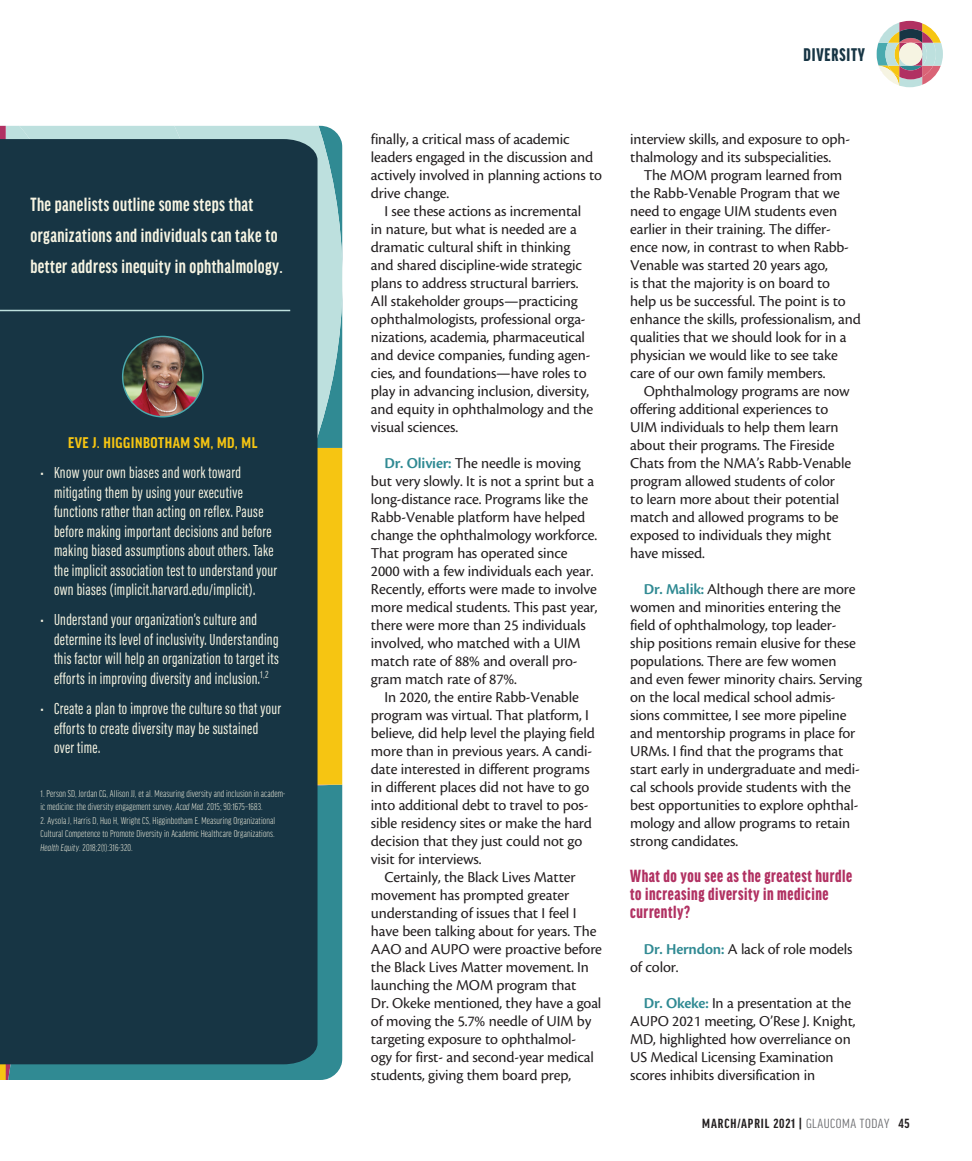
<style>
.page{position:relative;width:972px;height:1161px;background:#fff}
.page>*{position:absolute;margin:0;border:0;box-sizing:border-box;transform-origin:0 0}
.deck{font:700 extra-condensed 20.4px/30.8px "Good Headline Pro";letter-spacing:.02em;color:#f6f4e2}
.t1{font:900 extra-condensed 19.5px "Good Headline Pro";letter-spacing:.045em;color:#173544}
.subhead_question{font:900 extra-condensed 18.75px/18px "Good Headline Pro";letter-spacing:.03em;color:#b13162}
.t2{font:16.5px/19.5px "Acumin Pro Extra Cond";letter-spacing:.02em;color:#f6f4e2}
.sidebar_body{font:700 condensed 16.5px "Good Headline Pro";letter-spacing:.03em;color:#f6c512}
.body{font:15.75px/18px "Cronos Pro";letter-spacing:-.01em;color:#231f20}
.t3{font:700 extra-condensed 14.1px "Good Headline Pro";letter-spacing:.06em;color:#231f20;scale:1.11 1}
.footnote{font:300 extra-condensed 10.5px/13.5px "Good Headline Pro";letter-spacing:.01em;color:#f6f4e2}
.s1{font-style:italic}
.s2{font-weight:600;color:#308a93}
.s3{font-weight:400;color:#6c6d70}
</style>
<div class="page">
<svg style="left:877px;top:21px;width:66px;height:67px"></svg>
<div style="left:0;top:785px;width:6px;height:295px;background:#f6c512"></div>
<div style="left:6px;top:785px;width:336px;height:295px;background:#308a93"></div>
<div style="left:318px;top:448px;width:24px;height:337px;background:#f6c512"></div>
<svg style="left:208px;top:126px;width:134px;height:322px;background:#99caca"></svg>
<div style="left:6px;top:126px;width:202px;height:13px;background:#bde0de"></div>
<div style="left:0;top:139px;width:318px;height:925px;background:#173544"></div>
<img style="left:123px;top:336px;width:80px;height:81px;border-radius:40px">
<div style="left:122px;top:336px;width:82px;height:81px;border:1px solid #49aaaf;border-radius:50%"></div>
<hr style="left:0;top:310px;width:290px;height:1px;background:#bde0de">
<p class="deck" style="left:30px;top:189px;width:254px">The panelists outline some steps that organizations and individuals can take to better address inequity in ophthalmology.</p>
<p class="sidebar_body" style="left:68px;top:435px;width:191px">EVE J. HIGGINBOTHAM SM, MD, ML</p>
<p class="t2" style="left:54px;top:463px;width:225px;text-indent:-14px">• Know your own biases and work toward mitigating them by using your executive functions rather than acting on reflex. Pause before making important decisions and before making biased assumptions about others. Take the implicit association test to understand your own biases (implicit.harvard.edu/implicit).</p>
<p class="t2" style="left:54px;top:610px;width:226px;text-indent:-14px">• Understand your organization’s culture and determine its level of inclusivity. Understanding this factor will help an organization to target its efforts in improving diversity and inclusion.<sup>1,2</sup></p>
<p class="t2" style="left:54px;top:699px;width:229px;text-indent:-14px">• Create a plan to improve the culture so that your efforts to create diversity may be sustained over time.</p>
<p class="footnote" style="left:40px;top:787px;width:246px">1. Person SD, Jordan CG, Allison JJ, et al. Measuring diversity and inclusion in academ&shy;ic medicine: the diversity engagement survey. <span class="s1">Acad Med</span>. 2015; 90:1675–1683.</p>
<p class="footnote" style="left:40px;top:814px;width:236px;text-align:justify">2. Aysola J, Harris D, Huo H, Wright CS, Higginbotham E. Measuring Organizational Cultural Competence to Promote Diversity in Academic Healthcare Organizations.<br><span class="s1">Health Equity</span>. 2018;2(1):316-320.</p>
<p class="t1" style="left:804px;top:45px;width:63px">DIVERSITY</p>
<p class="body" style="left:371px;top:130px;width:233px">finally, a critical mass of academic leaders engaged in the discussion and actively involved in planning actions to drive change.</p>
<p class="body" style="left:371px;top:202px;width:224px;text-indent:14px">I see these actions as incremental in nature, but what is needed are a dramatic cultural shift in thinking and shared discipline-wide strategic plans to address structural barriers.<br>All stakeholder groups—practicing ophthalmologists, professional orga&shy;nizations, academia, pharmaceutical and device companies, funding agen&shy;cies, and foundations—have roles to play in advancing inclusion, diversity, and equity in ophthalmology and the visual sciences.</p>
<p class="body" style="left:371px;top:454px;width:228px;text-indent:14px"><span class="s2">Dr. Olivier:</span> The needle is moving but very slowly. It is not a sprint but a long-distance race. Programs like the Rabb-Venable platform have helped change the ophthalmology workforce.<br>That program has operated since 2000 with a few individuals each year.<br>Recently, efforts were made to involve more medical students. This past year, there were more than 25 individuals involved, who matched with a UIM match rate of 88% and overall pro&shy;gram match rate of 87%.</p>
<p class="body" style="left:371px;top:688px;width:225px;text-indent:14px">In 2020, the entire Rabb-Venable program was virtual. That platform, I believe, did help level the playing field more than in previous years. A candi&shy;date interested in different programs in different places did not have to go into additional debt to travel to pos&shy;sible residency sites or make the hard decision that they just could not go visit for interviews.</p>
<p class="body" style="left:371px;top:868px;width:233px;text-indent:14px">Certainly, the Black Lives Matter movement has prompted greater understanding of issues that I feel I have been talking about for years. The AAO and AUPO were proactive before the Black Lives Matter movement. In launching the MOM program that<br>Dr. Okeke mentioned, they have a goal of moving the 5.7% needle of UIM by targeting exposure to ophthalmol-<br>ogy for first- and second-year medical students, giving them board prep,</p>
<p class="body" style="left:630px;top:130px;width:222px">interview skills, and exposure to oph&shy;thalmology and its subspecialities.</p>
<p class="body" style="left:630px;top:166px;width:232px;text-indent:14px">The MOM program learned from the Rabb-Venable Program that we need to engage UIM students even earlier in their training. The differ&shy;ence now, in contrast to when Rabb-Venable was started 20 years ago,<br>is that the majority is on board to<br>help us be successful. The point is to enhance the skills, professionalism, and qualities that we should look for in a physician we would like to see take care of our own family members.</p>
<p class="body" style="left:630px;top:382px;width:222px;text-indent:14px">Ophthalmology programs are now offering additional experiences to<br>UIM individuals to help them learn about their programs. The Fireside<br>Chats from the NMA’s Rabb-Venable program allowed students of color to learn more about their potential match and allowed programs to be exposed to individuals they might have missed.</p>
<p class="body" style="left:630px;top:580px;width:234px;text-indent:14px"><span class="s2">Dr. Malik:</span> Although there are more women and minorities entering the field of ophthalmology, top leader&shy;ship positions remain elusive for these populations. There are few women and even fewer minority chairs. Serving on the local medical school admis&shy;sions committee, I see more pipeline and mentorship programs in place for URMs. I find that the programs that start early in undergraduate and medi&shy;cal schools provide students with the best opportunities to explore ophthal&shy;mology and allow programs to retain strong candidates.</p>
<p class="subhead_question" style="left:630px;top:867px;width:223px">What do you see as the greatest hurdle to increasing diversity in medicine currently?</p>
<p class="body" style="left:630px;top:940px;width:224px;text-indent:14px"><span class="s2">Dr. Herndon:</span> A lack of role models of color.</p>
<p class="body" style="left:630px;top:994px;width:227px;text-indent:14px"><span class="s2">Dr. Okeke:</span> In a presentation at the AUPO 2021 meeting, O’Rese J. Knight, MD, highlighted how overreliance on US Medical Licensing Examination scores inhibits diversification in</p>
<p class="t3" style="left:702px;top:1117px;width:188px">MARCH/APRIL 2021 | <span class="s3">GLAUCOMA TODAY</span> 45</p>
</div>
